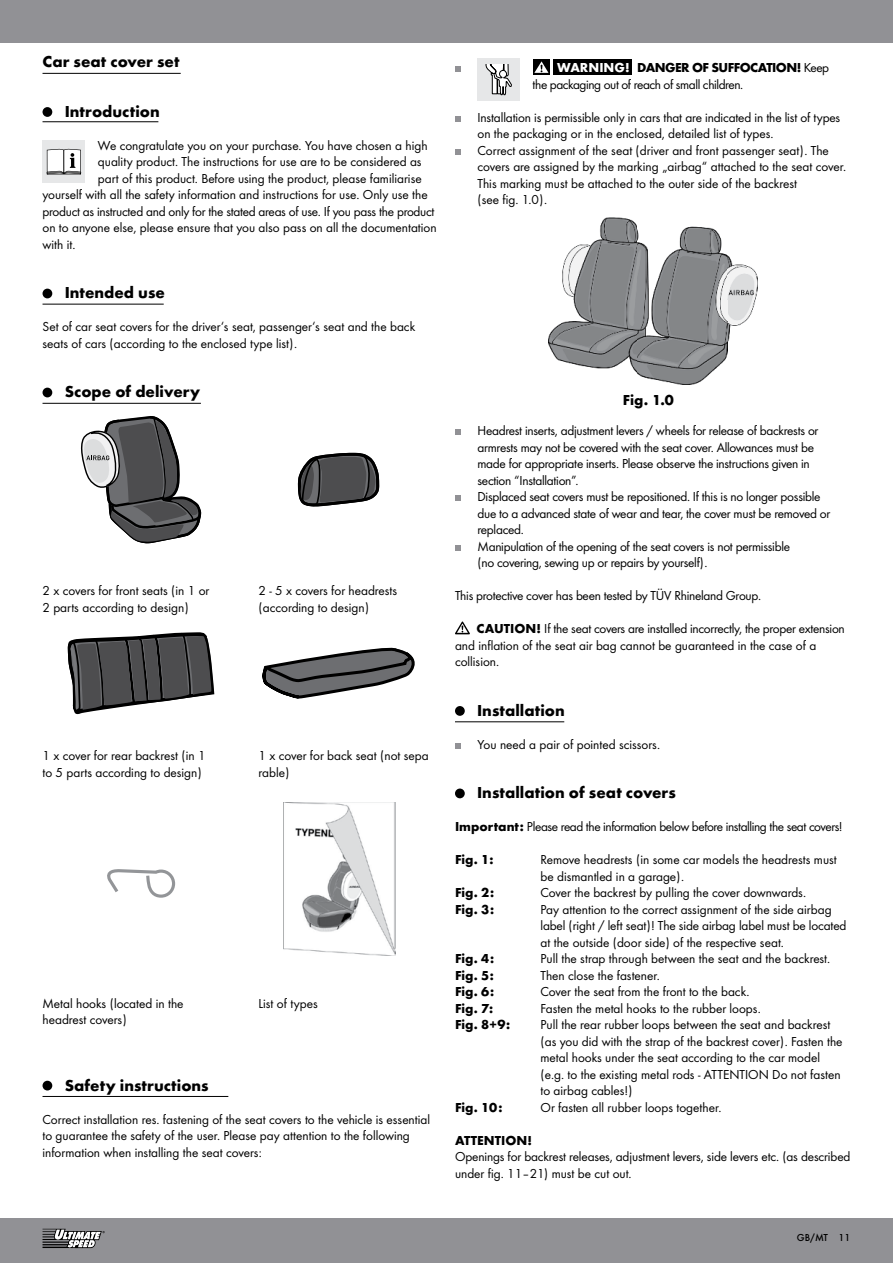
<style>
.page{position:relative;width:893px;height:1263px;background:#fff}
.page>*{position:absolute;margin:0;border:0;box-sizing:border-box;transform-origin:0 0}
.t1{font:700 16.5px "Futura";color:#000}
.t2{font:700 15px "Futura";color:#000}
.t3{font:13.5px/16.5px "Futura Boo";color:#000}
.t4{font:13.5px/16.5px "Futura Boo";letter-spacing:-.02em;color:#000}
.t5{font:13.5px "Futura Boo";letter-spacing:-.03em;color:#000}
.t6{font:700 13.5px "Futura";color:#000}
.t7{font:700 13.5px "Futura";letter-spacing:-.04em;color:#000}
.t8{font:700 13.5px "Futura";color:#fff}
.t9{font:500 10.5px "Futura";color:#000}
.s1{font-family:"Futura Boo";font-weight:400}
.s2{font-family:"Futura";font-weight:700}
</style>
<div class="page">
<div style="left:0;top:1218px;width:893px;height:45px;background:#919195"></div>
<div style="left:0;top:0;width:893px;height:43px;background:#919195"></div>
<svg style="left:43px;top:1229px;width:62px;height:19px"></svg>
<div style="left:43px;top:107px;width:9px;height:10px;background:#000;border-radius:50%"></div>
<div style="left:43px;top:289px;width:9px;height:9px;background:#000;border-radius:50%"></div>
<div style="left:43px;top:388px;width:9px;height:9px;background:#000;border-radius:50%"></div>
<div style="left:43px;top:1081px;width:9px;height:9px;background:#000;border-radius:50%"></div>
<svg style="left:455px;top:66px;width:6px;height:6px"></svg>
<div style="left:533px;top:59px;width:17px;height:16px;background:#000"></div>
<svg style="left:534px;top:61px;width:14px;height:12px"></svg>
<svg style="left:455px;top:116px;width:6px;height:6px"></svg>
<svg style="left:455px;top:149px;width:6px;height:6px"></svg>
<svg style="left:455px;top:429px;width:6px;height:6px"></svg>
<svg style="left:455px;top:495px;width:6px;height:6px"></svg>
<svg style="left:455px;top:545px;width:6px;height:6px"></svg>
<svg style="left:455px;top:621px;width:15px;height:13px"></svg>
<div style="left:455px;top:706px;width:10px;height:10px;background:#000;border-radius:50%"></div>
<svg style="left:455px;top:743px;width:6px;height:6px"></svg>
<div style="left:455px;top:788px;width:10px;height:10px;background:#000;border-radius:50%"></div>
<hr style="left:43px;top:73px;width:138px;height:1px;background:#000">
<hr style="left:43px;top:121px;width:115px;height:1px;background:#000">
<hr style="left:455px;top:721px;width:109px;height:1px;background:#000">
<hr style="left:43px;top:304px;width:121px;height:1px;background:#000">
<hr style="left:43px;top:403px;width:158px;height:1px;background:#000">
<hr style="left:43px;top:1096px;width:185px;height:1px;background:#000">
<div style="left:43px;top:140px;width:42px;height:43px;background:#e6e7e8"></div>
<hr style="left:47px;top:174px;width:34px;height:1px;background:#000">
<svg style="left:47px;top:149px;width:34px;height:25px"></svg>
<svg style="left:81px;top:416px;width:121px;height:128px"></svg>
<svg style="left:297px;top:452px;width:83px;height:55px"></svg>
<svg style="left:67px;top:632px;width:148px;height:83px"></svg>
<svg style="left:262px;top:647px;width:153px;height:52px"></svg>
<svg style="left:107px;top:869px;width:69px;height:29px"></svg>
<img style="left:283px;top:803px;width:113px;height:153px">
<div style="left:477px;top:58px;width:43px;height:43px;background:#e6e7e8"></div>
<svg style="left:485px;top:64px;width:27px;height:31px"></svg>
<img style="left:548px;top:217px;width:209px;height:167px">
<div style="left:554px;top:60px;width:78px;height:15px;background:#000"></div>
<p class="t1" style="left:43px;top:50px;width:138px">Car seat cover set</p>
<p class="t1" style="left:65px;top:99px;width:97px">Introduction</p>
<p class="t3" style="left:98px;top:136px;width:331px">We congratulate you on your purchase. You have chosen a high</p>
<p class="t3" style="left:98px;top:153px;width:325px">quality product. The instructions for use are to be considered as</p>
<p class="t3" style="left:98px;top:169px;width:325px">part of this product. Before using the product, please familiarise</p>
<p class="t3" style="left:43px;top:186px;width:387px">yourself with all the safety information and instructions for use. Only use the</p>
<p class="t4" style="left:43px;top:202px;width:394px">product as instructed and only for the stated areas of use. If you pass the product</p>
<p class="t3" style="left:43px;top:219px;width:396px">on to anyone else, please ensure that you also pass on all the documentation</p>
<p class="t3" style="left:43px;top:235px;width:34px">with it.</p>
<p class="t1" style="left:65px;top:281px;width:102px">Intended use</p>
<p class="t3" style="left:43px;top:318px;width:374px">Set of car seat covers for the driver‘s seat, passenger‘s seat and the back seats of cars (according to the enclosed type list).</p>
<p class="t1" style="left:65px;top:380px;width:137px">Scope of delivery</p>
<p class="t3" style="left:43px;top:582px;width:168px">2 x covers for front seats (in 1 or</p>
<p class="t3" style="left:259px;top:582px;width:140px">2 - 5 x covers for headrests</p>
<p class="t3" style="left:43px;top:598px;width:148px">2 parts according to design)</p>
<p class="t3" style="left:259px;top:598px;width:112px">(according to design)</p>
<p class="t3" style="left:43px;top:747px;width:165px">1 x cover for rear backrest (in 1</p>
<p class="t3" style="left:259px;top:747px;width:172px">1 x cover for back seat (not sepa</p>
<p class="t3" style="left:43px;top:763px;width:161px">to 5 parts according to design)</p>
<p class="t3" style="left:259px;top:763px;width:32px">rable)</p>
<p class="t3" style="left:43px;top:994px;width:143px">Metal hooks (located in the</p>
<p class="t3" style="left:259px;top:994px;width:61px">List of types</p>
<p class="t3" style="left:43px;top:1011px;width:86px">headrest covers)</p>
<p class="t1" style="left:65px;top:1073px;width:146px">Safety instructions</p>
<p class="t3" style="left:43px;top:1110px;width:389px">Correct installation res. fastening of the seat covers to the vehicle is essential to guarantee the safety of the user. Please pay attention to the following information when installing the seat covers:</p>
<p class="t7" style="left:637px;top:58px;width:193px">DANGER OF SUFFOCATION! <span class="s1">Keep</span></p>
<p class="t5" style="left:533px;top:75px;width:212px">the packaging out of reach of small children.</p>
<p class="t3" style="left:477px;top:108px;width:370px">Installation is permissible only in cars that are indicated in the list of types on the packaging or in the enclosed, detailed list of types.<br>Correct assignment of the seat (driver and front passenger seat). The covers are assigned by the marking „airbag“ attached to the seat cover.<br>This marking must be attached to the outer side of the backrest<br>(see fig. 1.0).</p>
<p class="t8" style="left:557px;top:58px;width:74px">WARNING!</p>
<p class="t2" style="left:623px;top:389px;width:53px">Fig. 1.0</p>
<p class="t4" style="left:477px;top:422px;width:354px">Headrest inserts, adjustment levers / wheels for release of backrests or armrests may not be covered with the seat cover. Allowances must be made for appropriate inserts. Please observe the instructions given in section “Installation”.<br>Displaced seat covers must be repositioned. If this is no longer possible due to a advanced state of wear and tear, the cover must be removed or replaced.<br>Manipulation of the opening of the seat covers is not permissible<br>(no covering, sewing up or repairs by yourself).</p>
<p class="t4" style="left:455px;top:587px;width:308px">This protective cover has been tested by TÜV Rhineland Group.</p>
<p class="t3" style="left:455px;top:620px;width:391px;text-indent:22px"><span class="s2">CAUTION!</span> If the seat covers are installed incorrectly, the proper extension and inflation of the seat air bag cannot be guaranteed in the case of a collision.</p>
<p class="t1" style="left:477px;top:698px;width:89px">Installation</p>
<p class="t3" style="left:477px;top:735px;width:184px">You need a pair of pointed scissors.</p>
<p class="t1" style="left:477px;top:781px;width:200px">Installation of seat covers</p>
<p class="t5" style="left:455px;top:817px;width:389px"><span class="s2">Important:</span> Please read the information below before installing the seat covers!</p>
<p class="t6" style="left:455px;top:850px;width:40px">Fig. 1:</p>
<p class="t3" style="left:540px;top:851px;width:298px">Remove headrests (in some car models the headrests must be dismantled in a garage).</p>
<p class="t6" style="left:455px;top:883px;width:41px">Fig. 2:</p>
<p class="t3" style="left:540px;top:884px;width:267px">Cover the backrest by pulling the cover downwards.</p>
<p class="t6" style="left:455px;top:899px;width:41px">Fig. 3:</p>
<p class="t3" style="left:540px;top:900px;width:307px">Pay attention to the correct assignment of the side airbag label (right / left seat)! The side airbag label must be located at the outside (door side) of the respective seat.</p>
<p class="t6" style="left:455px;top:949px;width:41px">Fig. 4:</p>
<p class="t3" style="left:540px;top:950px;width:291px">Pull the strap through between the seat and the backrest.</p>
<p class="t6" style="left:455px;top:965px;width:41px">Fig. 5:</p>
<p class="t3" style="left:540px;top:966px;width:121px">Then close the fastener.</p>
<p class="t6" style="left:455px;top:982px;width:41px">Fig. 6:</p>
<p class="t3" style="left:540px;top:983px;width:210px">Cover the seat from the front to the back.</p>
<p class="t6" style="left:455px;top:998px;width:40px">Fig. 7:</p>
<p class="t3" style="left:540px;top:999px;width:222px">Fasten the metal hooks to the rubber loops.</p>
<p class="t6" style="left:455px;top:1015px;width:57px">Fig. 8+9:</p>
<p class="t3" style="left:540px;top:1016px;width:304px">Pull the rear rubber loops between the seat and backrest (as you did with the strap of the backrest cover). Fasten the metal hooks under the seat according to the car model (e.g. to the existing metal rods - ATTENTION Do not fasten to airbag cables!)</p>
<p class="t6" style="left:455px;top:1097px;width:49px">Fig. 10:</p>
<p class="t3" style="left:540px;top:1098px;width:182px">Or fasten all rubber loops together.</p>
<p class="t6" style="left:455px;top:1130px;width:78px">ATTENTION!</p>
<p class="t3" style="left:455px;top:1148px;width:397px">Openings for backrest releases, adjustment levers, side levers etc. (as described under fig. 11–21) must be cut out.</p>
<p class="t9" style="left:797px;top:1230px;width:55px">GB/MT 11</p>
</div>
